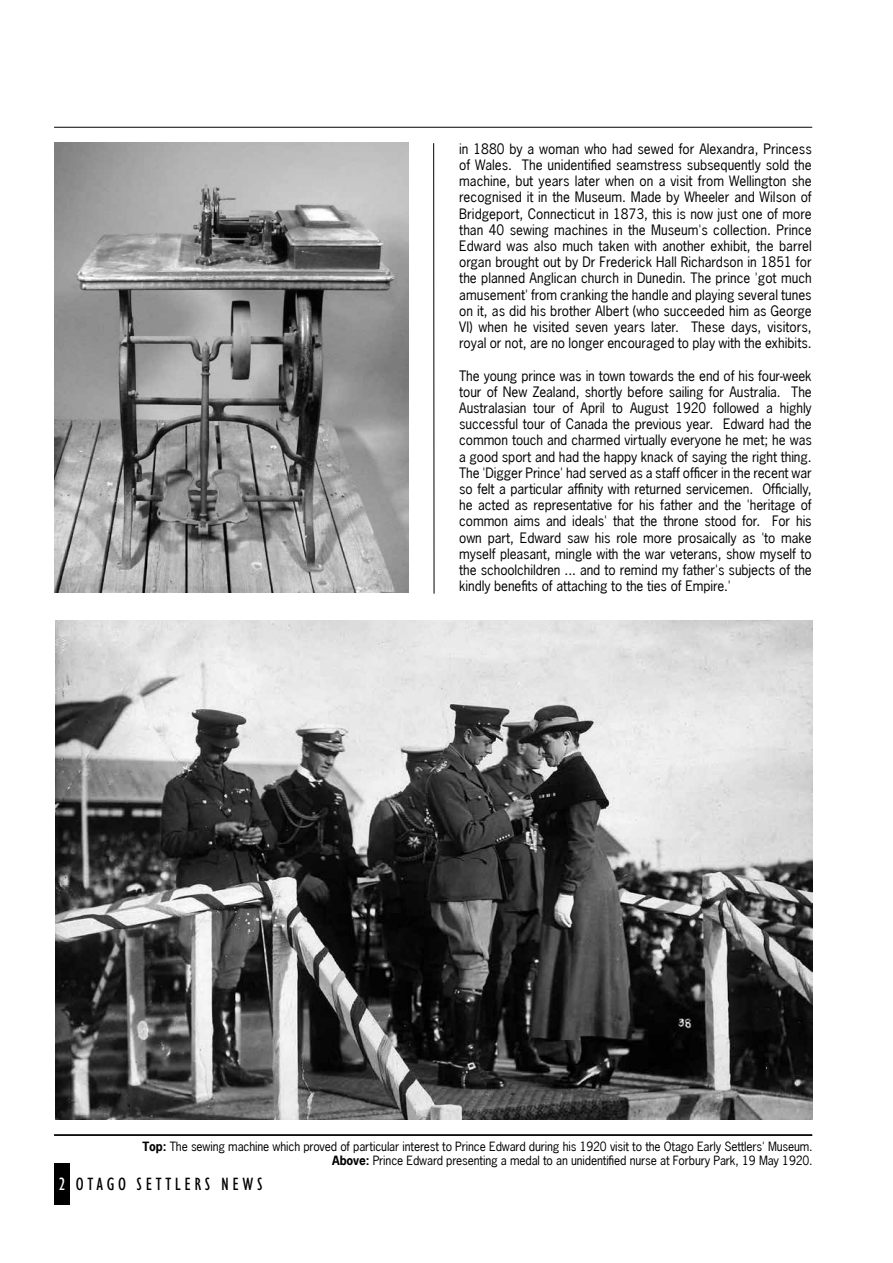
<style>
.page{position:relative;width:893px;height:1263px;background:#fff}
.page>*{position:absolute;margin:0;border:0;box-sizing:border-box;transform-origin:0 0}
.t1{font:condensed 18px "Humanist 521 BT";letter-spacing:.2em;color:#000}
.t2{font:13.5px/16.2px "News Gothic Macron";letter-spacing:-.01em;color:#000;text-align:justify}
.t3{font:12px/14.4px "News Gothic Macron";letter-spacing:-.01em;color:#000;text-align:right}
.s1{font-family:"News Gothic Bold Macron"}
.s2{color:#fff}
</style>
<div class="page">
<hr style="left:54px;top:1134px;width:758px;height:1px;background:#000">
<hr style="left:54px;top:1135px;width:758px;height:1px;background:#000">
<div style="left:54px;top:1164px;width:16px;height:41px;background:#000"></div>
<hr style="left:54px;top:127px;width:758px;height:1px;background:#000">
<hr style="left:433px;top:143px;width:1px;height:451px;background:#000">
<img style="left:55px;top:621px;width:757px;height:498px">
<img style="left:54px;top:142px;width:354px;height:451px">
<p class="t2" style="left:459px;top:140px;width:354px">in 1880 by a woman who had sewed for Alexandra, Princess of Wales. The unidentified seamstress subsequently sold the machine, but years later when on a visit from Wellington she recognised it in the Museum. Made by Wheeler and Wilson of Bridgeport, Connecticut in 1873, this is now just one of more than 40 sewing machines in the Museum's collection. Prince Edward was also much taken with another exhibit, the barrel organ brought out by Dr Frederick Hall Richardson in 1851 for the planned Anglican church in Dunedin. The prince 'got much amusement' from cranking the handle and playing several tunes on it, as did his brother Albert (who succeeded him as George VI) when he visited seven years later. These days, visitors, royal or not, are no longer encouraged to play with the exhibits.</p>
<p class="t2" style="left:459px;top:367px;width:354px">The young prince was in town towards the end of his four-week tour of New Zealand, shortly before sailing for Australia. The Australasian tour of April to August 1920 followed a highly successful tour of Canada the previous year. Edward had the common touch and charmed virtually everyone he met; he was a good sport and had the happy knack of saying the right thing.<br>The 'Digger Prince' had served as a staff officer in the recent war so felt a particular affinity with returned servicemen. Officially, he acted as representative for his father and the 'heritage of common aims and ideals' that the throne stood for. For his own part, Edward saw his role more prosaically as 'to make myself pleasant, mingle with the war veterans, show myself to the schoolchildren ... and to remind my father's subjects of the kindly benefits of attaching to the ties of Empire.'</p>
<p class="t3" style="left:142px;top:1139px;width:672px"><span class="s1">Top:</span> The sewing machine which proved of particular interest to Prince Edward during his 1920 visit to the Otago Early Settlers' Museum.<br><span class="s1">Above:</span> Prince Edward presenting a medal to an unidentified nurse at Forbury Park, 19 May 1920.</p>
<h1 class="t1" style="left:59px;top:1174px;width:205px"><span class="s2">2</span> OTAGO SETTLERS NEWS</h1>
</div>
